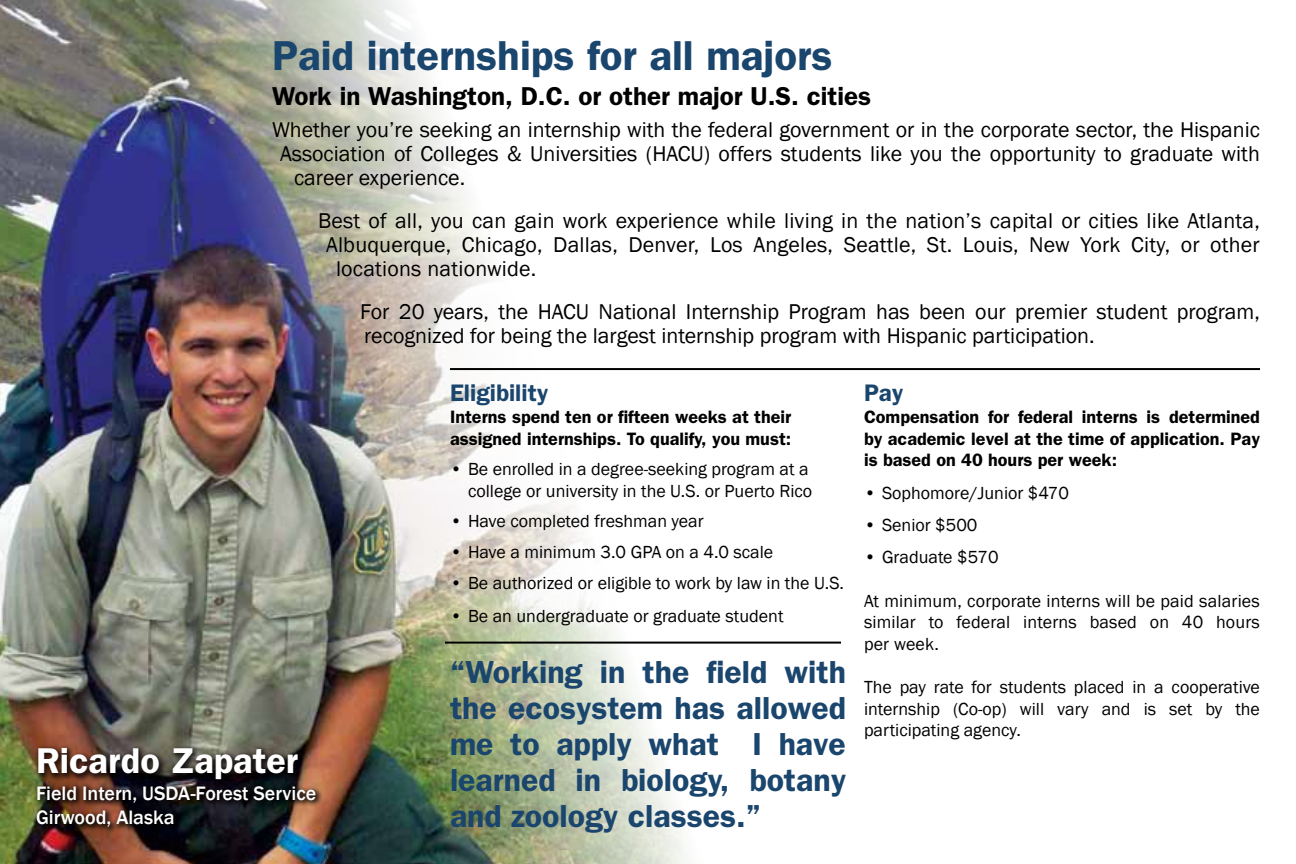
<style>
.page{position:relative;width:1296px;height:864px;background:#fff}
.page>*{position:absolute;margin:0;border:0;box-sizing:border-box;transform-origin:0 0}
.t1{font:600 42px "Franklin Gothic";color:#1a456d}
.t2{font:600 36px "Franklin Gothic";color:#fff}
.t3{font:600 32px/36px "Franklin Gothic";color:#1a456d;text-align:justify}
.t4{font:600 26px "Franklin Gothic";color:#000}
.t5{font:600 24px "Franklin Gothic";color:#1a456d}
.t6{font:22px/24px "Franklin Gothic";color:#000}
.t7{font:500 20px/24px "Franklin Gothic";color:#fff}
.t8{font:18px/21.6px "Franklin Gothic";color:#000;text-align:justify}
.t9{font:600 18px/21.6px "Franklin Gothic";color:#000}
</style>
<div class="page">
<img style="left:0;top:0;width:878px;height:864px">
<div style="left:32px;top:781px;width:290px;height:53px;background:#000;opacity:.75"></div>
<div style="left:33px;top:743px;width:271px;height:44px;background:#000;opacity:.75"></div>
<hr style="left:445px;top:642px;width:396px;height:2px;background:#000">
<hr style="left:450px;top:368px;width:810px;height:2px;background:#000">
<h1 class="t1" style="left:272px;top:31px;width:562px">Paid internships for all majors</h1>
<p class="t4" style="left:272px;top:80px;width:601px">Work in Washington, D.C. or other major U.S. cities</p>
<p class="t6" style="left:272px;top:118px;width:990px">Whether you’re seeking an internship with the federal government or in the corporate sector, the Hispanic</p>
<p class="t6" style="left:280px;top:142px;width:981px">Association of Colleges &amp; Universities (HACU) offers students like you the opportunity to graduate with</p>
<p class="t6" style="left:294px;top:166px;width:173px">career experience.</p>
<p class="t6" style="left:318px;top:209px;width:943px">Best of all, you can gain work experience while living in the nation’s capital or cities like Atlanta,</p>
<p class="t6" style="left:326px;top:233px;width:935px">Albuquerque, Chicago, Dallas, Denver, Los Angeles, Seattle, St. Louis, New York City, or other</p>
<p class="t6" style="left:336px;top:257px;width:202px">locations nationwide.</p>
<p class="t6" style="left:360px;top:300px;width:902px">For 20 years, the HACU National Internship Program has been our premier student program, recognized for being the largest internship program with Hispanic participation.</p>
<h2 class="t2" style="left:36px;top:740px;width:264px">Ricardo Zapater</h2>
<p class="t7" style="left:36px;top:782px;width:282px">Field Intern, USDA-Forest Service<br>Girwood, Alaska</p>
<p class="t5" style="left:450px;top:379px;width:100px">Eligibility</p>
<p class="t9" style="left:450px;top:406px;width:343px">Interns spend ten or fifteen weeks at their assigned internships. To qualify, you must:</p>
<p class="t8" style="left:450px;top:459px;width:364px;text-align:right">• Be enrolled in a degree-seeking program at a college or university in the U.S. or Puerto Rico</p>
<p class="t8" style="left:450px;top:511px;width:255px">• Have completed freshman year</p>
<p class="t8" style="left:450px;top:542px;width:325px">• Have a minimum 3.0 GPA on a 4.0 scale</p>
<p class="t8" style="left:450px;top:572px;width:396px">• Be authorized or eligible to work by law in the U.S.</p>
<p class="t8" style="left:450px;top:605px;width:335px">• Be an undergraduate or graduate student</p>
<h3 class="t3" style="left:450px;top:653px;width:398px">“Working in the field with the ecosystem has allowed me to apply what I have learned in biology, botany and zoology classes.”</h3>
<p class="t5" style="left:864px;top:379px;width:41px">Pay</p>
<p class="t9" style="left:864px;top:406px;width:397px;text-align:justify">Compensation for federal interns is determined by academic level at the time of application. Pay is based on 40 hours per week:</p>
<p class="t8" style="left:864px;top:482px;width:206px">• Sophomore/Junior $470</p>
<p class="t8" style="left:864px;top:515px;width:115px">• Senior $500</p>
<p class="t8" style="left:864px;top:547px;width:136px">• Graduate $570</p>
<p class="t8" style="left:864px;top:590px;width:397px">At minimum, corporate interns will be paid salaries similar to federal interns based on 40 hours per week.</p>
<p class="t8" style="left:864px;top:677px;width:398px">The pay rate for students placed in a cooperative internship (Co-op) will vary and is set by the participating agency.</p>
</div>
